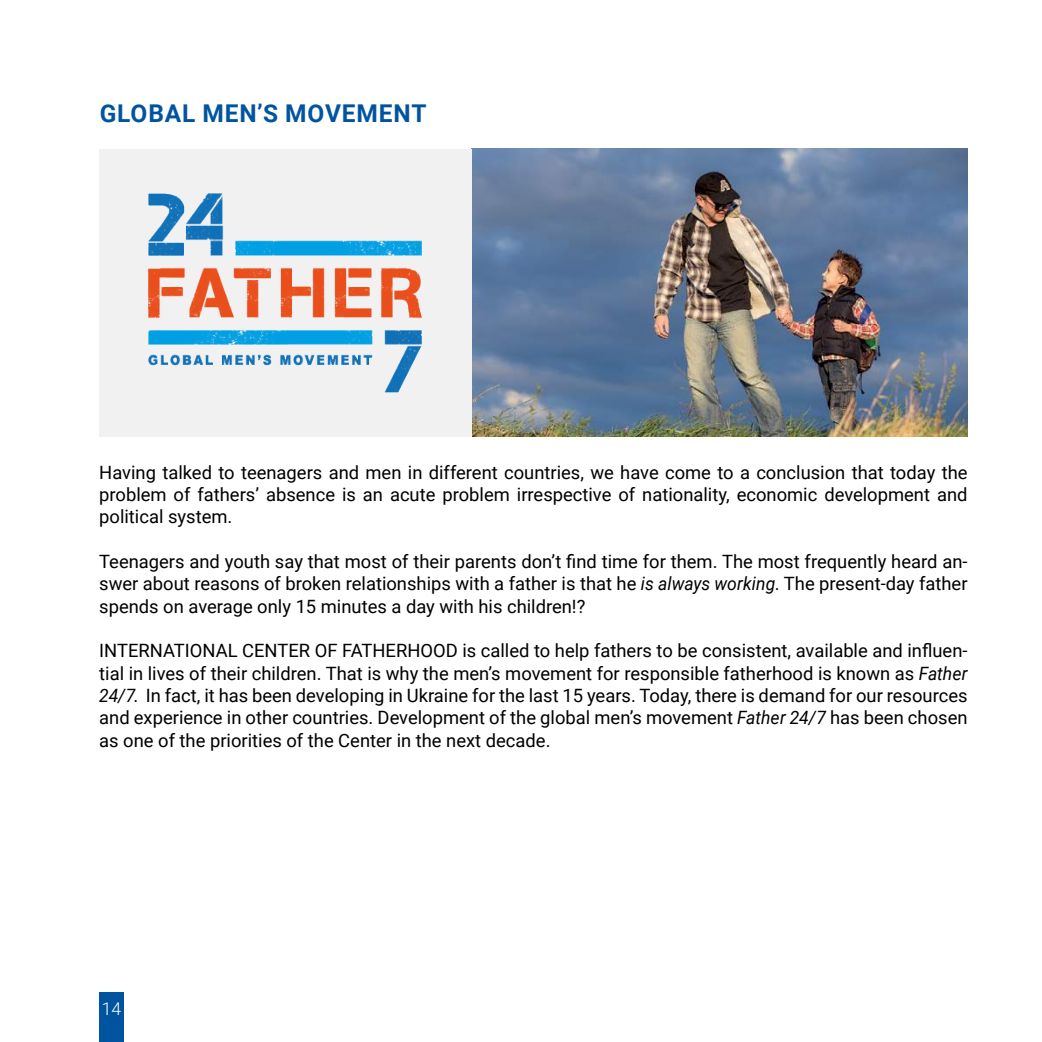
<style>
.page{position:relative;width:1042px;height:1042px;background:#fff}
.page>*{position:absolute;margin:0;border:0;box-sizing:border-box;transform-origin:0 0}
.t1{font:700 24.5px "Roboto";letter-spacing:.035em;color:#00549f}
.t2{font:18.38px/22.4px "Roboto";color:#000;text-align:justify}
.t3{font:300 17.5px "Roboto";color:#fff}
.s1{font-style:italic}
</style>
<div class="page">
<div style="left:99px;top:992px;width:25px;height:50px;background:#00549f"></div>
<img style="left:471px;top:149px;width:496px;height:288px">
<div style="left:99px;top:149px;width:372px;height:288px;background:#f1f1f2"></div>
<img style="left:149px;top:193px;width:273px;height:200px">
<h1 class="t1" style="left:100px;top:96px;width:328px">GLOBAL MEN’S MOVEMENT</h1>
<p class="t2" style="left:99px;top:460px;width:870px">Having talked to teenagers and men in different countries, we have come to a conclusion that today the problem of fathers’ absence is an acute problem irrespective of nationality, economic development and political system.</p>
<p class="t2" style="left:99px;top:550px;width:870px">Teenagers and youth say that most of their parents don’t find time for them. The most frequently heard an&shy;swer about reasons of broken relationships with a father is that he <span class="s1">is always working</span>. The present-day father spends on average only 15 minutes a day with his children!?</p>
<p class="t2" style="left:99px;top:639px;width:870px">INTERNATIONAL CENTER OF FATHERHOOD is called to help fathers to be consistent, available and influen&shy;tial in lives of their children. That is why the men’s movement for responsible fatherhood is known as <span class="s1">Father 24/7</span>. In fact, it has been developing in Ukraine for the last 15 years. Today, there is demand for our resources and experience in other countries. Development of the global men’s movement <span class="s1">Father 24/7</span> has been chosen as one of the priorities of the Center in the next decade.</p>
<p class="t3" style="left:102px;top:997px;width:21px">14</p>
</div>
